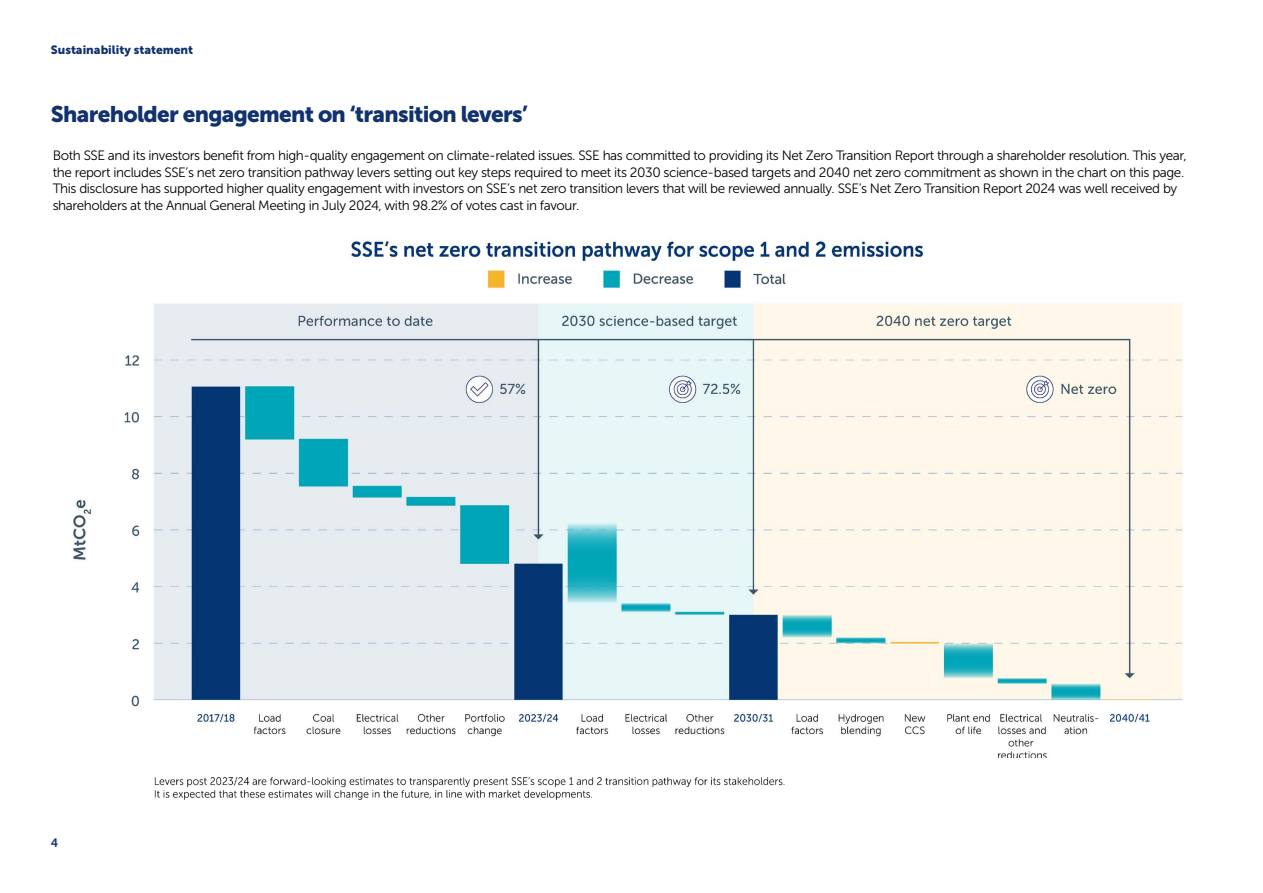
<style>
.page{position:relative;width:1263px;height:893px;background:#fff}
.page>*{position:absolute;margin:0;border:0;box-sizing:border-box;transform-origin:0 0}
.t1{font:22.5px "Museo Sans 900";letter-spacing:-.03em;color:#12326e}
.t2{font:13.5px/16.5px "Museo Sans 300";letter-spacing:-.03em;color:#000}
.t3{font:12px "Museo Sans 900";color:#12326e}
.t4{font:12px "Museo Sans 700";color:#12326e}
</style>
<div class="page">
<img style="left:73px;top:239px;width:1110px;height:519px">
<img style="left:154px;top:777px;width:631px;height:23px">
<p class="t3" style="left:51px;top:43px;width:144px">Sustainability statement</p>
<h1 class="t1" style="left:51px;top:101px;width:478px">Shareholder engagement on ‘transition levers’</h1>
<p class="t2" style="left:53px;top:147px;width:1135px">Both SSE and its investors benefit from high-quality engagement on climate-related issues. SSE has committed to providing its Net Zero Transition Report through a shareholder resolution. This year, the report includes SSE’s net zero transition pathway levers setting out key steps required to meet its 2030 science-based targets and 2040 net zero commitment as shown in the chart on this page.<br>This disclosure has supported higher quality engagement with investors on SSE’s net zero transition levers that will be reviewed annually. SSE’s Net Zero Transition Report 2024 was well received by shareholders at the Annual General Meeting in July 2024, with 98.2% of votes cast in favour.</p>
<p class="t4" style="left:51px;top:836px;width:9px">4</p>
</div>
